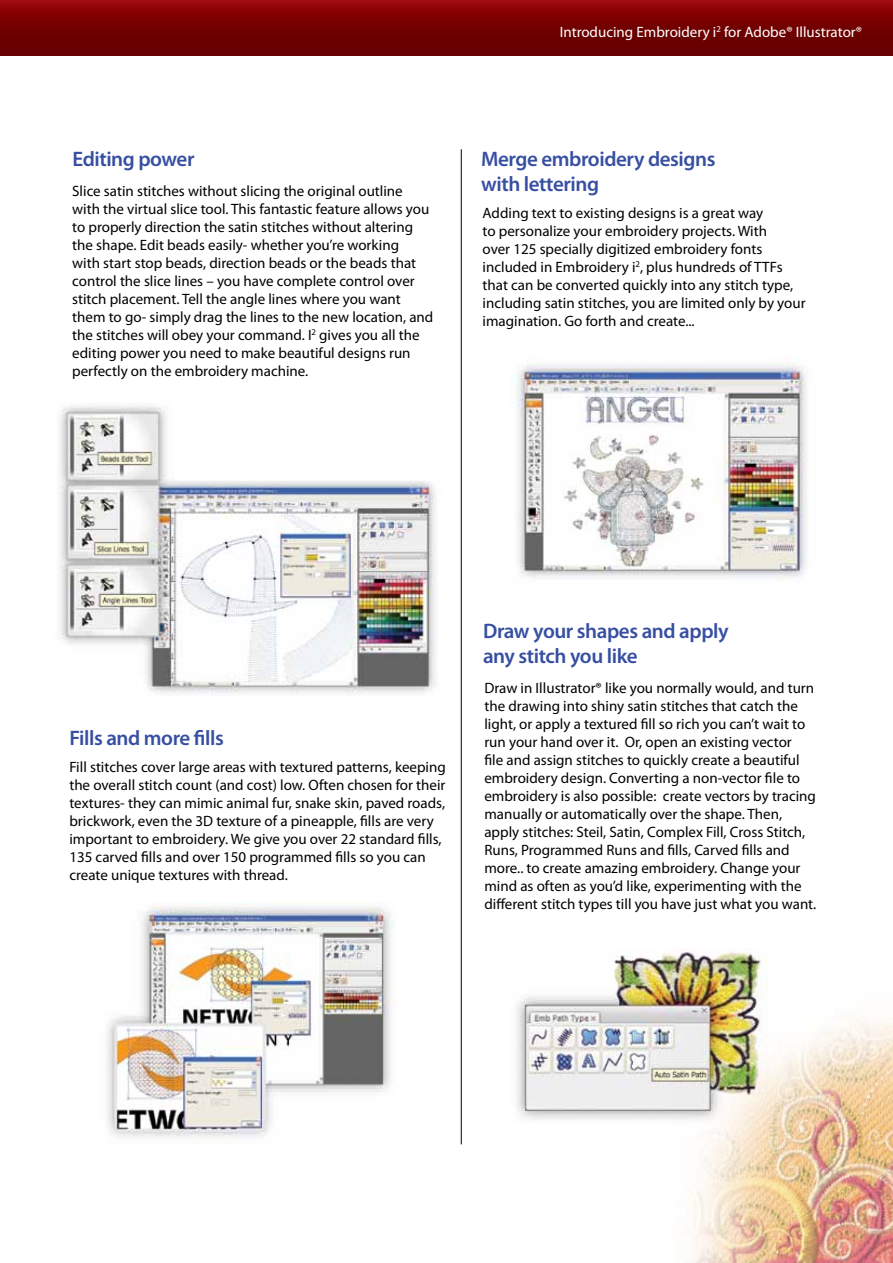
<style>
.page{position:relative;width:893px;height:1263px;background:#fff}
.page>*{position:absolute;margin:0;border:0;box-sizing:border-box;transform-origin:0 0}
.t1{font:600 21px/25.2px "Myriad Pro";letter-spacing:-.02em;color:#374fa2}
.t2{font:15px/18px "Myriad Pro";color:#000}
.t3{font:15px "Myriad Pro";color:#fff}
</style>
<div class="page">
<img style="left:690px;top:1018px;width:203px;height:245px">
<div style="left:0;top:0;width:893px;height:56px;background:linear-gradient(to bottom,#930507,#5d0000)"></div>
<img style="left:60px;top:406px;width:375px;height:287px">
<img style="left:517px;top:948px;width:251px;height:175px">
<img style="left:107px;top:903px;width:286px;height:235px">
<img style="left:515px;top:363px;width:291px;height:218px">
<hr style="left:461px;top:149px;width:1px;height:995px;background:#000">
<h1 class="t1" style="left:72px;top:145px;width:124px">Editing power</h1>
<p class="t2" style="left:72px;top:181px;width:363px">Slice satin stitches without slicing the original outline with the virtual slice tool. This fantastic feature allows you to properly direction the satin stitches without altering the shape. Edit beads easily- whether you’re working<br>with start stop beads, direction beads or the beads that control the slice lines – you have complete control over stitch placement. Tell the angle lines where you want them to go- simply drag the lines to the new location, and the stitches will obey your command. I<sup>2</sup> gives you all the editing power you need to make beautiful designs run perfectly on the embroidery machine.</p>
<p class="t3" style="left:560px;top:23px;width:304px">Introducing Embroidery i<sup>2</sup> for Adobe® Illustrator®</p>
<h1 class="t1" style="left:481px;top:145px;width:236px">Merge embroidery designs with lettering</h1>
<p class="t2" style="left:483px;top:204px;width:324px">Adding text to existing designs is a great way<br>to personalize your embroidery projects. With<br>over 125 specially digitized embroidery fonts included in Embroidery i<sup>2</sup>, plus hundreds of TTFs that can be converted quickly into any stitch type, including satin stitches, you are limited only by your imagination. Go forth and create...</p>
<h1 class="t1" style="left:69px;top:724px;width:156px">Fills and more fills</h1>
<p class="t2" style="left:69px;top:757px;width:378px">Fill stitches cover large areas with textured patterns, keeping the overall stitch count (and cost) low. Often chosen for their textures- they can mimic animal fur, snake skin, paved roads, brickwork, even the 3D texture of a pineapple, fills are very important to embroidery. We give you over 22 standard fills, 135 carved fills and over 150 programmed fills so you can create unique textures with thread.</p>
<h1 class="t1" style="left:483px;top:617px;width:247px">Draw your shapes and apply any stitch you like</h1>
<p class="t2" style="left:484px;top:679px;width:333px">Draw in Illustrator® like you normally would, and turn the drawing into shiny satin stitches that catch the light, or apply a textured fill so rich you can’t wait to run your hand over it. Or, open an existing vector<br>file and assign stitches to quickly create a beautiful embroidery design. Converting a non-vector file to embroidery is also possible: create vectors by tracing manually or automatically over the shape. Then, apply stitches: Steil, Satin, Complex Fill, Cross Stitch, Runs, Programmed Runs and fills, Carved fills and more.. to create amazing embroidery. Change your mind as often as you’d like, experimenting with the different stitch types till you have just what you want.</p>
</div>
